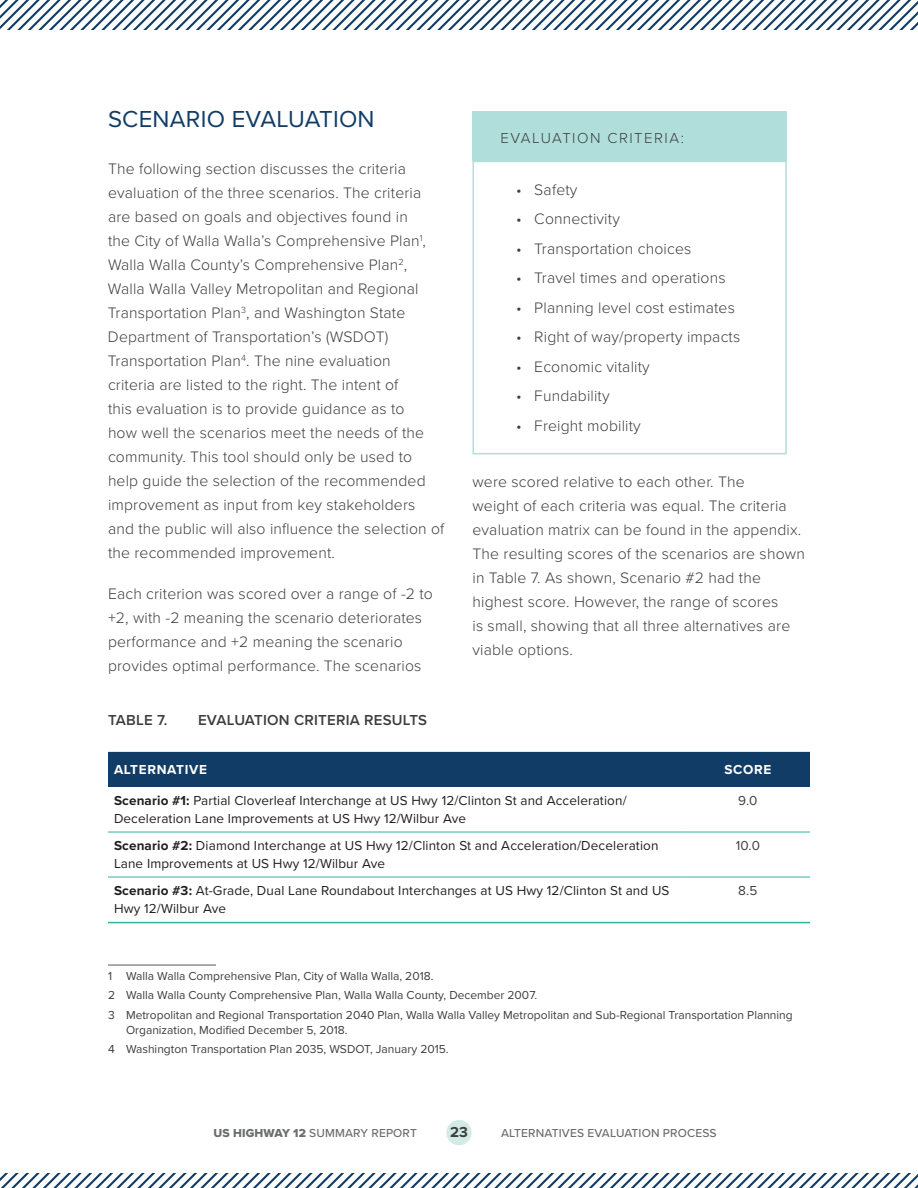
<style>
.page{position:relative;width:918px;height:1188px;background:#fff}
.page>*{position:absolute;margin:0;border:0;box-sizing:border-box;transform-origin:0 0}
.t1{font:24px "Proxima Nova";letter-spacing:.01em;color:#113c66}
.t2{font:300 15.75px/24px "Proxima Nova";letter-spacing:.01em;color:#3e3e3f}
.t3{font:600 15px "Proxima Nova";letter-spacing:.015em;color:#3e3e3f}
.t4{font:300 15px "Proxima Nova";letter-spacing:.1em;color:#3e3e3f}
.t5{font:700 15px "Proxima Nova";color:#3e3e3f}
.t6{font:13.5px/18px "Proxima Nova";letter-spacing:.01em;color:#231f20}
.t7{font:700 13.5px "Proxima Nova";letter-spacing:.05em;color:#fff}
.t8{font:13.5px "Proxima Nova";color:#3e3e3f}
.t9{font:12px/19.4px "Proxima Nova";color:#3e3e3f}
.t10{font:500 12px "Proxima Nova";letter-spacing:.01em;color:#6c6d70}
.s1{font-weight:700}
.s2{font-family:"Proxima Nova Extrabld";font-weight:400}
</style>
<div class="page">
<svg style="left:0;top:0;width:918px;height:30px"></svg>
<svg style="left:0;top:1173px;width:918px;height:15px"></svg>
<div style="left:446px;top:1120px;width:26px;height:25px;background:#d3eae5;border-radius:50%"></div>
<hr style="left:108px;top:965px;width:108px;height:1px;background:#57585a">
<div style="left:472px;top:111px;width:315px;height:50px;background:#b0deda"></div>
<div style="left:472px;top:161px;width:315px;height:293px;border:2px solid #b0deda"></div>
<div style="left:108px;top:752px;width:702px;height:35px;background:#113c66"></div>
<hr style="left:108px;top:832px;width:578px;height:1px;background:#35afa8">
<hr style="left:686px;top:832px;width:124px;height:1px;background:#35afa8">
<hr style="left:108px;top:877px;width:578px;height:1px;background:#35afa8">
<hr style="left:686px;top:877px;width:124px;height:1px;background:#35afa8">
<hr style="left:108px;top:922px;width:578px;height:1px;background:#35afa8">
<hr style="left:686px;top:922px;width:124px;height:1px;background:#35afa8">
<h1 class="t1" style="left:108px;top:101px;width:268px">SCENARIO EVALUATION</h1>
<p class="t2" style="left:108px;top:156px;width:338px">The following section discusses the criteria evaluation of the three scenarios. The criteria are based on goals and objectives found in<br>the City of Walla Walla’s Comprehensive Plan<sup>1</sup>, Walla Walla County’s Comprehensive Plan<sup>2</sup>, Walla Walla Valley Metropolitan and Regional Transportation Plan<sup>3</sup>, and Washington State Department of Transportation’s (WSDOT)<br>Transportation Plan<sup>4</sup>. The nine evaluation<br>criteria are listed to the right. The intent of<br>this evaluation is to provide guidance as to<br>how well the scenarios meet the needs of the community. This tool should only be used to help guide the selection of the recommended improvement as input from key stakeholders and the public will also influence the selection of the recommended improvement.</p>
<p class="t2" style="left:108px;top:581px;width:326px">Each criterion was scored over a range of -2 to +2, with -2 meaning the scenario deteriorates performance and +2 meaning the scenario provides optimal performance. The scenarios</p>
<p class="t4" style="left:501px;top:126px;width:185px">EVALUATION CRITERIA:</p>
<p class="t2" style="left:516px;top:177px;width:63px">• Safety</p>
<p class="t2" style="left:516px;top:206px;width:105px">• Connectivity</p>
<p class="t2" style="left:516px;top:236px;width:177px">• Transportation choices</p>
<p class="t2" style="left:516px;top:265px;width:211px">• Travel times and operations</p>
<p class="t2" style="left:516px;top:295px;width:220px">• Planning level cost estimates</p>
<p class="t2" style="left:516px;top:324px;width:225px">• Right of way/property impacts</p>
<p class="t2" style="left:516px;top:354px;width:135px">• Economic vitality</p>
<p class="t2" style="left:516px;top:383px;width:95px">• Fundability</p>
<p class="t2" style="left:516px;top:412px;width:126px">• Freight mobility</p>
<p class="t2" style="left:472px;top:469px;width:334px">were scored relative to each other. The<br>weight of each criteria was equal. The criteria evaluation matrix can be found in the appendix.<br>The resulting scores of the scenarios are shown in Table 7. As shown, Scenario #2 had the highest score. However, the range of scores<br>is small, showing that all three alternatives are viable options.</p>
<p class="t3" style="left:108px;top:709px;width:18px">Table</p>
<p class="t3" style="left:157px;top:709px;width:271px">7. EVALUATION CRITERIA RESULTS</p>
<p class="t7" style="left:114px;top:759px;width:94px">ALTERNATIVE</p>
<p class="t7" style="left:724px;top:759px;width:48px">SCORE</p>
<p class="t6" style="left:114px;top:791px;width:514px"><span class="s1">Scenario #1:</span> Partial Cloverleaf Interchange at US Hwy 12/Clinton St and Acceleration/<br>Deceleration Lane Improvements at US Hwy 12/Wilbur Ave</p>
<p class="t8" style="left:738px;top:790px;width:21px">9.0</p>
<p class="t6" style="left:114px;top:836px;width:546px"><span class="s1">Scenario #2:</span> Diamond Interchange at US Hwy 12/Clinton St and Acceleration/Deceleration<br>Lane Improvements at US Hwy 12/Wilbur Ave</p>
<p class="t8" style="left:736px;top:835px;width:26px">10.0</p>
<p class="t6" style="left:114px;top:881px;width:557px"><span class="s1">Scenario #3:</span> At-Grade, Dual Lane Roundabout Interchanges at US Hwy 12/Clinton St and US<br>Hwy 12/Wilbur Ave</p>
<p class="t8" style="left:738px;top:880px;width:21px">8.5</p>
<p class="t9" style="left:108px;top:966px;width:686px">1 Walla Walla Comprehensive Plan, City of Walla Walla, 2018.<br>2 Walla Walla County Comprehensive Plan, Walla Walla County, December 2007.<br>3 Metropolitan and Regional Transportation 2040 Plan, Walla Walla Valley Metropolitan and Sub-Regional Transportation Planning</p>
<p class="t9" style="left:108px;top:1019px;width:342px;text-indent:18px">Organization, Modified December 5, 2018.<br>4 Washington Transportation Plan 2035, WSDOT, January 2015.</p>
<p class="t10" style="left:213px;top:1124px;width:205px"><span class="s2">US HIGHWAY 12</span> SUMMARY REPORT</p>
<p class="t5" style="left:450px;top:1121px;width:19px">23</p>
<p class="t10" style="left:501px;top:1124px;width:217px">ALTERNATIVES EVALUATION PROCESS</p>
</div>
